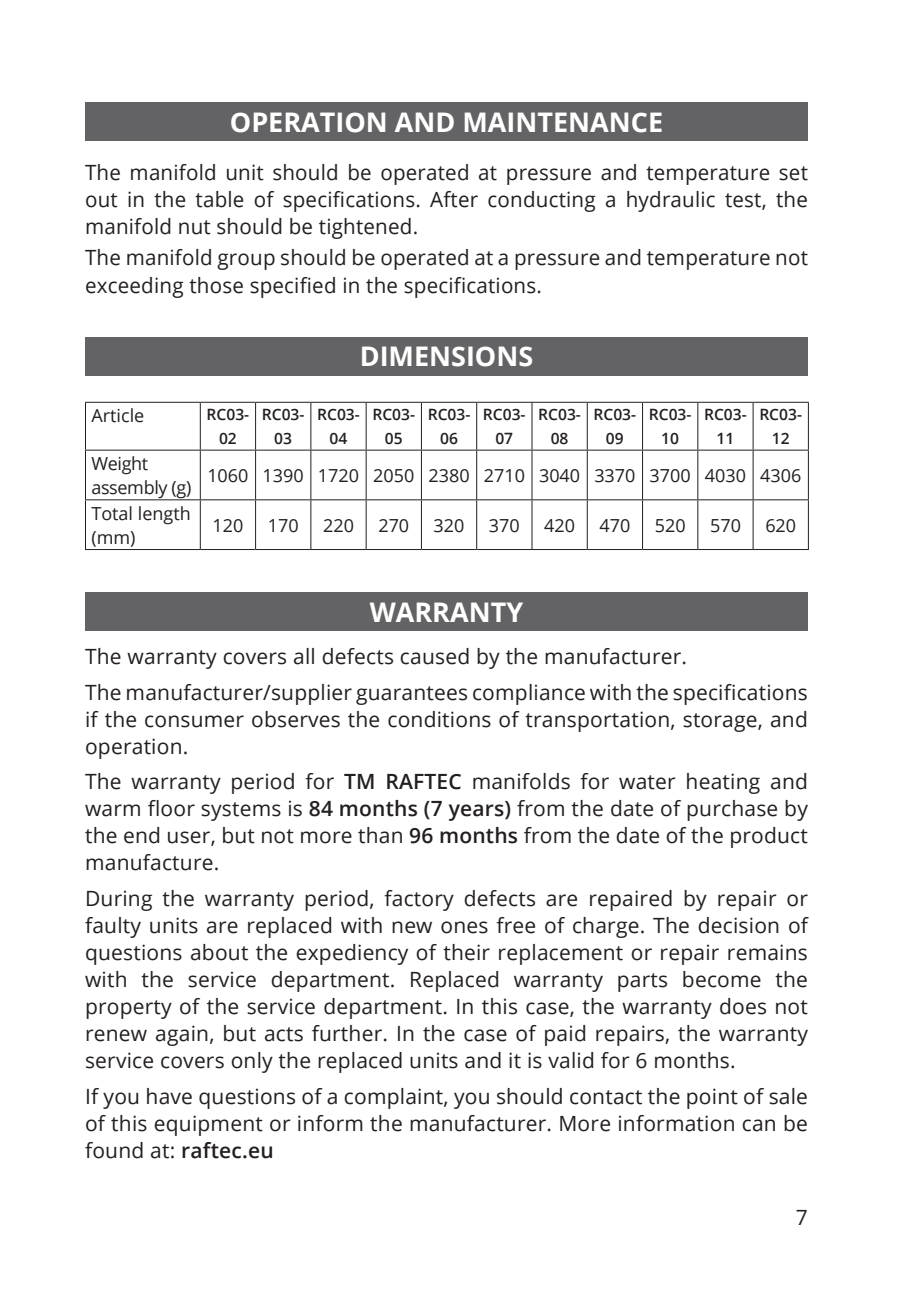
<style>
.page{position:relative;width:910px;height:1293px;background:#fff}
.page>*{position:absolute;margin:0;border:0;box-sizing:border-box;transform-origin:0 0}
.t1{font:700 27px "Open Sans";color:#fff}
.t2{font:21px/27px "Open Sans";letter-spacing:.01em;color:#231f20;text-align:justify}
.t3{font:18px/24px "Open Sans";color:#231f20}
.t4{font:18px/24px "Open Sans";letter-spacing:-.02em;color:#231f20}
.t5{font:600 15.6px/24px "Open Sans";color:#231f20;text-align:center}
.s1{font-weight:600}
</style>
<div class="page">
<div style="left:85px;top:102px;width:723px;height:39px;background:#636366"></div>
<div style="left:85px;top:592px;width:723px;height:39px;background:#636366"></div>
<div style="left:85px;top:337px;width:723px;height:38px;background:#636366"></div>
<hr style="left:85px;top:402px;width:115px;height:1px;background:#231f20">
<hr style="left:85px;top:403px;width:1px;height:47px;background:#231f20">
<hr style="left:200px;top:402px;width:56px;height:1px;background:#231f20">
<hr style="left:200px;top:403px;width:1px;height:47px;background:#231f20">
<hr style="left:256px;top:402px;width:55px;height:1px;background:#231f20">
<hr style="left:255px;top:403px;width:1px;height:47px;background:#231f20">
<hr style="left:311px;top:402px;width:55px;height:1px;background:#231f20">
<hr style="left:310px;top:403px;width:1px;height:47px;background:#231f20">
<hr style="left:366px;top:402px;width:55px;height:1px;background:#231f20">
<hr style="left:366px;top:403px;width:1px;height:47px;background:#231f20">
<hr style="left:421px;top:402px;width:56px;height:1px;background:#231f20">
<hr style="left:421px;top:403px;width:1px;height:47px;background:#231f20">
<hr style="left:477px;top:402px;width:55px;height:1px;background:#231f20">
<hr style="left:476px;top:403px;width:1px;height:47px;background:#231f20">
<hr style="left:532px;top:402px;width:55px;height:1px;background:#231f20">
<hr style="left:531px;top:403px;width:1px;height:47px;background:#231f20">
<hr style="left:587px;top:402px;width:55px;height:1px;background:#231f20">
<hr style="left:587px;top:403px;width:1px;height:47px;background:#231f20">
<hr style="left:642px;top:402px;width:56px;height:1px;background:#231f20">
<hr style="left:642px;top:403px;width:1px;height:47px;background:#231f20">
<hr style="left:698px;top:402px;width:55px;height:1px;background:#231f20">
<hr style="left:697px;top:403px;width:1px;height:47px;background:#231f20">
<hr style="left:753px;top:402px;width:56px;height:1px;background:#231f20">
<hr style="left:753px;top:403px;width:1px;height:47px;background:#231f20">
<hr style="left:808px;top:403px;width:1px;height:47px;background:#231f20">
<hr style="left:85px;top:449px;width:115px;height:2px;background:#231f20">
<hr style="left:85px;top:450px;width:1px;height:49px;background:#231f20">
<hr style="left:256px;top:449px;width:55px;height:2px;background:#231f20">
<hr style="left:311px;top:449px;width:55px;height:2px;background:#231f20">
<hr style="left:310px;top:450px;width:1px;height:49px;background:#231f20">
<hr style="left:366px;top:449px;width:55px;height:2px;background:#231f20">
<hr style="left:366px;top:450px;width:1px;height:49px;background:#231f20">
<hr style="left:421px;top:449px;width:56px;height:2px;background:#231f20">
<hr style="left:421px;top:450px;width:1px;height:49px;background:#231f20">
<hr style="left:477px;top:449px;width:55px;height:2px;background:#231f20">
<hr style="left:476px;top:450px;width:1px;height:49px;background:#231f20">
<hr style="left:532px;top:449px;width:55px;height:2px;background:#231f20">
<hr style="left:531px;top:450px;width:1px;height:49px;background:#231f20">
<hr style="left:587px;top:449px;width:55px;height:2px;background:#231f20">
<hr style="left:587px;top:450px;width:1px;height:49px;background:#231f20">
<hr style="left:642px;top:449px;width:56px;height:2px;background:#231f20">
<hr style="left:642px;top:450px;width:1px;height:49px;background:#231f20">
<hr style="left:698px;top:449px;width:55px;height:2px;background:#231f20">
<hr style="left:697px;top:450px;width:1px;height:49px;background:#231f20">
<hr style="left:753px;top:449px;width:56px;height:2px;background:#231f20">
<hr style="left:753px;top:450px;width:1px;height:49px;background:#231f20">
<hr style="left:808px;top:450px;width:1px;height:49px;background:#231f20">
<hr style="left:85px;top:499px;width:115px;height:1px;background:#231f20">
<hr style="left:85px;top:500px;width:1px;height:49px;background:#231f20">
<hr style="left:200px;top:500px;width:1px;height:49px;background:#231f20">
<hr style="left:256px;top:499px;width:55px;height:1px;background:#231f20">
<hr style="left:255px;top:500px;width:1px;height:49px;background:#231f20">
<hr style="left:311px;top:499px;width:55px;height:1px;background:#231f20">
<hr style="left:310px;top:500px;width:1px;height:49px;background:#231f20">
<hr style="left:366px;top:499px;width:55px;height:1px;background:#231f20">
<hr style="left:366px;top:500px;width:1px;height:49px;background:#231f20">
<hr style="left:421px;top:499px;width:56px;height:1px;background:#231f20">
<hr style="left:421px;top:500px;width:1px;height:49px;background:#231f20">
<hr style="left:477px;top:499px;width:55px;height:1px;background:#231f20">
<hr style="left:476px;top:500px;width:1px;height:49px;background:#231f20">
<hr style="left:532px;top:499px;width:55px;height:1px;background:#231f20">
<hr style="left:531px;top:500px;width:1px;height:49px;background:#231f20">
<hr style="left:587px;top:499px;width:55px;height:1px;background:#231f20">
<hr style="left:587px;top:500px;width:1px;height:49px;background:#231f20">
<hr style="left:642px;top:499px;width:56px;height:1px;background:#231f20">
<hr style="left:642px;top:500px;width:1px;height:49px;background:#231f20">
<hr style="left:698px;top:499px;width:55px;height:1px;background:#231f20">
<hr style="left:697px;top:500px;width:1px;height:49px;background:#231f20">
<hr style="left:753px;top:499px;width:56px;height:1px;background:#231f20">
<hr style="left:753px;top:500px;width:1px;height:49px;background:#231f20">
<hr style="left:808px;top:500px;width:1px;height:49px;background:#231f20">
<hr style="left:85px;top:549px;width:115px;height:1px;background:#231f20">
<hr style="left:200px;top:549px;width:56px;height:1px;background:#231f20">
<hr style="left:256px;top:549px;width:55px;height:1px;background:#231f20">
<hr style="left:311px;top:549px;width:55px;height:1px;background:#231f20">
<hr style="left:366px;top:549px;width:55px;height:1px;background:#231f20">
<hr style="left:421px;top:549px;width:56px;height:1px;background:#231f20">
<hr style="left:477px;top:549px;width:55px;height:1px;background:#231f20">
<hr style="left:532px;top:549px;width:55px;height:1px;background:#231f20">
<hr style="left:587px;top:549px;width:55px;height:1px;background:#231f20">
<hr style="left:642px;top:549px;width:56px;height:1px;background:#231f20">
<hr style="left:698px;top:549px;width:55px;height:1px;background:#231f20">
<hr style="left:753px;top:549px;width:56px;height:1px;background:#231f20">
<hr style="left:200px;top:449px;width:56px;height:2px;background:#231f20">
<hr style="left:200px;top:450px;width:1px;height:49px;background:#231f20">
<hr style="left:255px;top:450px;width:1px;height:49px;background:#231f20">
<hr style="left:200px;top:499px;width:56px;height:1px;background:#231f20">
<p class="t1" style="left:230px;top:103px;width:435px">OPERATION AND MAINTENANCE</p>
<p class="t2" style="left:85px;top:158px;width:724px">The manifold unit should be operated at pressure and temperature set out in the table of specifications. After conducting a hydraulic test, the manifold nut should be tightened.</p>
<p class="t2" style="left:85px;top:244px;width:724px">The manifold group should be operated at a pressure and temperature not exceeding those specified in the specifications.</p>
<p class="t1" style="left:360px;top:338px;width:175px">DIMENSIONS</p>
<p class="t3" style="left:91px;top:403px;width:54px">Article</p>
<p class="t5" style="left:207px;top:402px;width:44px">RC03-<br>02</p>
<p class="t5" style="left:262px;top:402px;width:44px">RC03-<br>03</p>
<p class="t5" style="left:317px;top:402px;width:44px">RC03-<br>04</p>
<p class="t5" style="left:372px;top:402px;width:44px">RC03-<br>05</p>
<p class="t5" style="left:428px;top:402px;width:44px">RC03-<br>06</p>
<p class="t5" style="left:483px;top:402px;width:44px">RC03-<br>07</p>
<p class="t5" style="left:538px;top:402px;width:44px">RC03-<br>08</p>
<p class="t5" style="left:593px;top:402px;width:44px">RC03-<br>09</p>
<p class="t5" style="left:649px;top:402px;width:44px">RC03-<br>10</p>
<p class="t5" style="left:704px;top:402px;width:44px">RC03-<br>11</p>
<p class="t5" style="left:759px;top:402px;width:44px">RC03-<br>12</p>
<p class="t4" style="left:91px;top:451px;width:101px">Weight assembly (g)</p>
<p class="t3" style="left:207px;top:463px;width:595px">1060 1390 1720 2050 2380 2710 3040 3370 3700 4030 4306</p>
<p class="t3" style="left:91px;top:500px;width:101px">Total length (mm)</p>
<p class="t3" style="left:213px;top:512px;width:32px">120</p>
<p class="t3" style="left:268px;top:512px;width:32px">170</p>
<p class="t3" style="left:323px;top:512px;width:32px">220</p>
<p class="t3" style="left:378px;top:512px;width:32px">270</p>
<p class="t3" style="left:434px;top:512px;width:32px">320</p>
<p class="t3" style="left:489px;top:512px;width:32px">370</p>
<p class="t3" style="left:544px;top:512px;width:32px">420</p>
<p class="t3" style="left:599px;top:512px;width:32px">470</p>
<p class="t3" style="left:655px;top:512px;width:32px">520</p>
<p class="t3" style="left:710px;top:512px;width:32px">570</p>
<p class="t3" style="left:765px;top:512px;width:32px">620</p>
<p class="t1" style="left:370px;top:593px;width:155px">WARRANTY</p>
<p class="t2" style="left:85px;top:638px;width:724px;line-height:35.4px">The warranty covers all defects caused by the manufacturer.<br>The manufacturer/supplier guarantees compliance with the specifications</p>
<p class="t2" style="left:85px;top:705px;width:724px">if the consumer observes the conditions of transportation, storage, and operation.</p>
<p class="t2" style="left:85px;top:768px;width:724px">The warranty period for <span class="s1">TM RAFTEC</span> manifolds for water heating and warm floor systems is <span class="s1">84 months (7 years)</span> from the date of purchase by the end user, but not more than <span class="s1">96 months</span> from the date of the product manufacture.</p>
<p class="t2" style="left:85px;top:884px;width:724px">During the warranty period, factory defects are repaired by repair or faulty units are replaced with new ones free of charge. The decision of questions about the expediency of their replacement or repair remains with the service department. Replaced warranty parts become the property of the service department. In this case, the warranty does not renew again, but acts further. In the case of paid repairs, the warranty service covers only the replaced units and it is valid for 6 months.</p>
<p class="t2" style="left:85px;top:1082px;width:724px">If you have questions of a complaint, you should contact the point of sale of this equipment or inform the manufacturer. More information can be found at: <span class="s1">raftec.eu</span></p>
<p class="t2" style="left:796px;top:1203px;width:14px">7</p>
</div>
